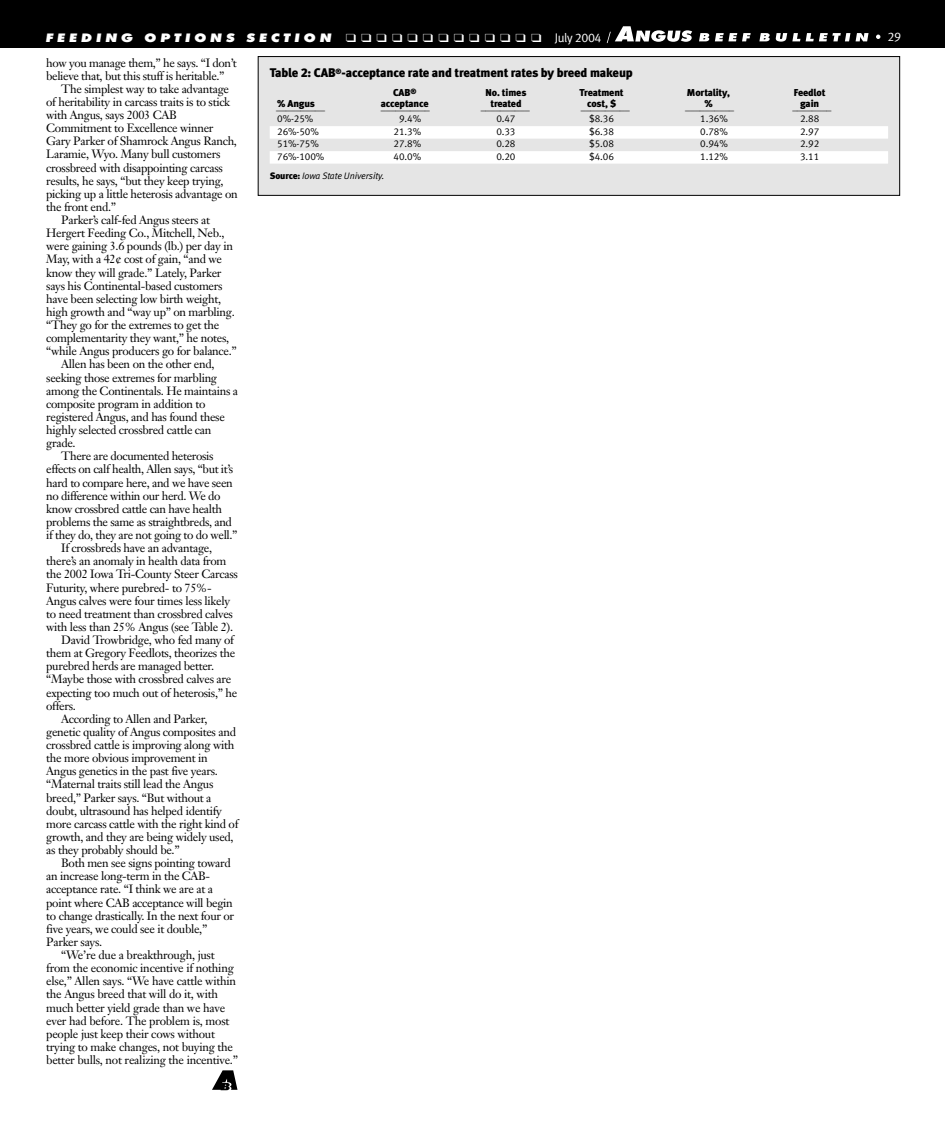
<style>
.page{position:relative;width:945px;height:1125px;background:#fff}
.page>*{position:absolute;margin:0;border:0;box-sizing:border-box;transform-origin:0 0}
.t1{font:12.75px "Futura T Extra Bold Oblique+NCSSVR";letter-spacing:.25em;color:#fff;scale:1.18 1}
.t2{font:12.5px "Meta Black LF Roman+WXSALE";letter-spacing:-.01em;color:#000}
.t3{font:12.5px "Meta Normal LF Roman+KSJDOO";color:#fff}
.t4{font:11.88px/13.1px "Janson Text Roman+SJBAHA";letter-spacing:-.025em;color:#000}
.t5{font:10px "Meta Black LF Roman+WXSALE";letter-spacing:-.01em;color:#000}
.t6{font:10px "Meta Normal LF Roman+KSJDOO";letter-spacing:-.01em;color:#000}
.t7{font:9.38px "Meta Normal LF Italic+SVWDBL";letter-spacing:-.01em;color:#000}
.s1{font-family:"Meta Normal LF Roman+KSJDOO";font-size:12.5px}
.s2{font-family:"Meta Black LF Roman+WXSALE"}
</style>
<div class="page">
<div style="left:0;top:0;width:945px;height:48px;background:#000"></div>
<svg style="left:699px;top:33px;width:170px;height:9px"></svg>
<svg style="left:607px;top:26px;width:85px;height:17px"></svg>
<svg style="left:876px;top:35px;width:4px;height:4px"></svg>
<svg style="left:212px;top:1070px;width:26px;height:20px"></svg>
<div style="left:258px;top:57px;width:642px;height:138px;background:#e5e5e5"></div>
<div style="left:270px;top:126px;width:618px;height:13px;background:#fff"></div>
<div style="left:270px;top:151px;width:618px;height:13px;background:#fff"></div>
<div style="left:258px;top:56px;width:642px;height:140px;border:1px solid #000"></div>
<p class="t1" style="left:45px;top:30px;width:473px">FEEDING OPTIONS SECTION ❑❑❑❑❑❑❑❑❑❑❑❑❑ <span class="s1">July2004</span></p>
<p class="t3" style="left:888px;top:29px;width:15px">29</p>
<p class="t4" style="left:46px;top:57px;width:192px">how you manage them,” he says. “I don’t believe that, but this stuff is heritable.”</p>
<p class="t4" style="left:61px;top:83px;width:169px">The simplest way to take advantage</p>
<p class="t4" style="left:46px;top:96px;width:185px">of heritability in carcass traits is to stick</p>
<p class="t4" style="left:46px;top:110px;width:132px">with Angus, says 2003 CAB</p>
<p class="t4" style="left:46px;top:123px;width:169px">Commitment to Excellence winner</p>
<p class="t4" style="left:46px;top:136px;width:192px">Gary Parker of Shamrock Angus Ranch,</p>
<p class="t4" style="left:46px;top:149px;width:176px">Laramie, Wyo. Many bull customers</p>
<p class="t4" style="left:46px;top:162px;width:178px">crossbreed with disappointing carcass</p>
<p class="t4" style="left:46px;top:175px;width:179px">results, he says, “but they keep trying,</p>
<p class="t4" style="left:46px;top:188px;width:193px">picking up a little heterosis advantage on</p>
<p class="t4" style="left:46px;top:201px;width:71px">the front end.”</p>
<p class="t4" style="left:61px;top:215px;width:150px">Parker’s calf-fed Angus steers at</p>
<p class="t4" style="left:46px;top:228px;width:180px">Hergert Feeding Co., Mitchell, Neb.,</p>
<p class="t4" style="left:46px;top:241px;width:188px">were gaining 3.6 pounds (lb.) per day in</p>
<p class="t4" style="left:46px;top:254px;width:177px">May, with a 42¢ cost of gain, “and we</p>
<p class="t4" style="left:46px;top:267px;width:177px">know they will grade.” Lately, Parker</p>
<p class="t4" style="left:46px;top:280px;width:178px">says his Continental-based customers</p>
<p class="t4" style="left:46px;top:293px;width:176px">have been selecting low birth weight,</p>
<p class="t4" style="left:46px;top:306px;width:190px">high growth and “way up” on marbling.</p>
<p class="t4" style="left:46px;top:320px;width:174px">“They go for the extremes to get the</p>
<p class="t4" style="left:46px;top:333px;width:184px">complementarity they want,” he notes,</p>
<p class="t4" style="left:46px;top:346px;width:192px">“while Angus producers go for balance.”</p>
<p class="t4" style="left:61px;top:359px;width:155px">Allen has been on the other end,</p>
<p class="t4" style="left:46px;top:372px;width:172px">seeking those extremes for marbling</p>
<p class="t4" style="left:46px;top:385px;width:193px">among the Continentals. He maintains a</p>
<p class="t4" style="left:46px;top:398px;width:161px">composite program in addition to</p>
<p class="t4" style="left:46px;top:411px;width:180px">registered Angus, and has found these</p>
<p class="t4" style="left:46px;top:425px;width:167px">highly selected crossbred cattle can</p>
<p class="t4" style="left:46px;top:438px;width:31px">grade.</p>
<p class="t4" style="left:61px;top:451px;width:154px">There are documented heterosis</p>
<p class="t4" style="left:46px;top:464px;width:189px">effects on calf health, Allen says, “but it’s</p>
<p class="t4" style="left:46px;top:477px;width:188px">hard to compare here, and we have seen</p>
<p class="t4" style="left:46px;top:490px;width:176px">no difference within our herd. We do</p>
<p class="t4" style="left:46px;top:503px;width:177px">know crossbred cattle can have health</p>
<p class="t4" style="left:46px;top:516px;width:187px">problems the same as straightbreds, and</p>
<p class="t4" style="left:46px;top:530px;width:193px">if they do, they are not going to do well.”</p>
<p class="t4" style="left:61px;top:543px;width:152px">If crossbreds have an advantage,</p>
<p class="t4" style="left:46px;top:556px;width:182px">there’s an anomaly in health data from</p>
<p class="t4" style="left:46px;top:569px;width:193px">the 2002 Iowa Tri-County Steer Carcass</p>
<p class="t4" style="left:46px;top:582px;width:167px">Futurity, where purebred- to 75%-</p>
<p class="t4" style="left:46px;top:595px;width:185px">Angus calves were four times less likely</p>
<p class="t4" style="left:46px;top:608px;width:188px">to need treatment than crossbred calves</p>
<p class="t4" style="left:46px;top:621px;width:188px">with less than 25% Angus (see Table 2).</p>
<p class="t4" style="left:61px;top:635px;width:174px">David Trowbridge, who fed many of</p>
<p class="t4" style="left:46px;top:648px;width:190px">them at Gregory Feedlots, theorizes the</p>
<p class="t4" style="left:46px;top:661px;width:170px">purebred herds are managed better.</p>
<p class="t4" style="left:46px;top:674px;width:187px">“Maybe those with crossbred calves are</p>
<p class="t4" style="left:46px;top:687px;width:193px">expecting too much out of heterosis,” he</p>
<p class="t4" style="left:46px;top:700px;width:31px">offers.</p>
<p class="t4" style="left:61px;top:713px;width:148px">According to Allen and Parker,</p>
<p class="t4" style="left:46px;top:726px;width:191px">genetic quality of Angus composites and</p>
<p class="t4" style="left:46px;top:740px;width:190px">crossbred cattle is improving along with</p>
<p class="t4" style="left:46px;top:753px;width:163px">the more obvious improvement in</p>
<p class="t4" style="left:46px;top:766px;width:173px">Angus genetics in the past five years.</p>
<p class="t4" style="left:46px;top:779px;width:169px">“Maternal traits still lead the Angus</p>
<p class="t4" style="left:46px;top:792px;width:167px">breed,” Parker says. “But without a</p>
<p class="t4" style="left:46px;top:805px;width:177px">doubt, ultrasound has helped identify</p>
<p class="t4" style="left:46px;top:818px;width:194px">more carcass cattle with the right kind of</p>
<p class="t4" style="left:46px;top:831px;width:189px">growth, and they are being widely used,</p>
<p class="t4" style="left:46px;top:845px;width:135px">as they probably should be.”</p>
<p class="t4" style="left:61px;top:858px;width:171px">Both men see signs pointing toward</p>
<p class="t4" style="left:46px;top:871px;width:166px">an increase long-term in the CAB-</p>
<p class="t4" style="left:46px;top:884px;width:168px">acceptance rate. “I think we are at a</p>
<p class="t4" style="left:46px;top:897px;width:188px">point where CAB acceptance will begin</p>
<p class="t4" style="left:46px;top:910px;width:189px">to change drastically. In the next four or</p>
<p class="t4" style="left:46px;top:923px;width:163px">five years, we could see it double,”</p>
<p class="t4" style="left:46px;top:936px;width:57px">Parker says.</p>
<p class="t4" style="left:61px;top:950px;width:155px">“We’re due a breakthrough, just</p>
<p class="t4" style="left:46px;top:963px;width:189px">from the economic incentive if nothing</p>
<p class="t4" style="left:46px;top:976px;width:191px">else,” Allen says. “We have cattle within</p>
<p class="t4" style="left:46px;top:989px;width:173px">the Angus breed that will do it, with</p>
<p class="t4" style="left:46px;top:1002px;width:181px">much better yield grade than we have</p>
<p class="t4" style="left:46px;top:1015px;width:185px">ever had before. The problem is, most</p>
<p class="t4" style="left:46px;top:1028px;width:170px">people just keep their cows without</p>
<p class="t4" style="left:46px;top:1041px;width:188px">trying to make changes, not buying the</p>
<p class="t4" style="left:46px;top:1055px;width:193px">better bulls, not realizing the incentive.”</p>
<p class="t2" style="left:270px;top:68px;width:365px">Table 2: CAB<sup>®</sup>-acceptance rate and treatment rates by breed makeup</p>
<p class="t5" style="left:393px;top:89px;width:25px">CAB<sup>®</sup></p>
<p class="t5" style="left:486px;top:89px;width:42px">No. times</p>
<p class="t5" style="left:580px;top:89px;width:46px">Treatment</p>
<p class="t5" style="left:687px;top:89px;width:45px">Mortality,</p>
<p class="t5" style="left:794px;top:89px;width:33px">Feedlot</p>
<p class="t5" style="left:276px;top:103px;width:50px">__________</p>
<p class="t5" style="left:381px;top:103px;width:50px">__________</p>
<p class="t5" style="left:481px;top:103px;width:50px">__________</p>
<p class="t5" style="left:581px;top:103px;width:50px">__________</p>
<p class="t5" style="left:685px;top:103px;width:50px">__________</p>
<p class="t5" style="left:792px;top:103px;width:41px">________</p>
<p class="t5" style="left:277px;top:100px;width:39px">% Angus</p>
<p class="t5" style="left:381px;top:100px;width:49px">acceptance</p>
<p class="t5" style="left:490px;top:100px;width:33px">treated</p>
<p class="t5" style="left:587px;top:100px;width:31px">cost, $</p>
<p class="t5" style="left:704px;top:100px;width:10px">%</p>
<p class="t5" style="left:800px;top:100px;width:20px">gain</p>
<p class="t6" style="left:277px;top:113px;width:38px">0%-25%</p>
<p class="t6" style="left:399px;top:113px;width:24px">9.4%</p>
<p class="t6" style="left:496px;top:113px;width:21px">0.47</p>
<p class="t6" style="left:589px;top:113px;width:26px">$8.36</p>
<p class="t6" style="left:700px;top:113px;width:29px">1.36%</p>
<p class="t6" style="left:800px;top:113px;width:21px">2.88</p>
<p class="t6" style="left:277px;top:126px;width:43px">26%-50%</p>
<p class="t6" style="left:394px;top:126px;width:29px">21.3%</p>
<p class="t6" style="left:496px;top:126px;width:21px">0.33</p>
<p class="t6" style="left:589px;top:126px;width:26px">$6.38</p>
<p class="t6" style="left:700px;top:126px;width:29px">0.78%</p>
<p class="t6" style="left:800px;top:126px;width:21px">2.97</p>
<p class="t6" style="left:277px;top:138px;width:43px">51%-75%</p>
<p class="t6" style="left:394px;top:138px;width:29px">27.8%</p>
<p class="t6" style="left:496px;top:138px;width:21px">0.28</p>
<p class="t6" style="left:589px;top:138px;width:26px">$5.08</p>
<p class="t6" style="left:700px;top:138px;width:29px">0.94%</p>
<p class="t6" style="left:800px;top:138px;width:21px">2.92</p>
<p class="t6" style="left:277px;top:151px;width:49px">76%-100%</p>
<p class="t6" style="left:394px;top:151px;width:29px">40.0%</p>
<p class="t6" style="left:496px;top:151px;width:21px">0.20</p>
<p class="t6" style="left:589px;top:151px;width:26px">$4.06</p>
<p class="t6" style="left:700px;top:151px;width:29px">1.12%</p>
<p class="t6" style="left:800px;top:151px;width:21px">3.11</p>
<p class="t7" style="left:270px;top:171px;width:116px"><span class="s2">Source:</span> Iowa State University.</p>
</div>
